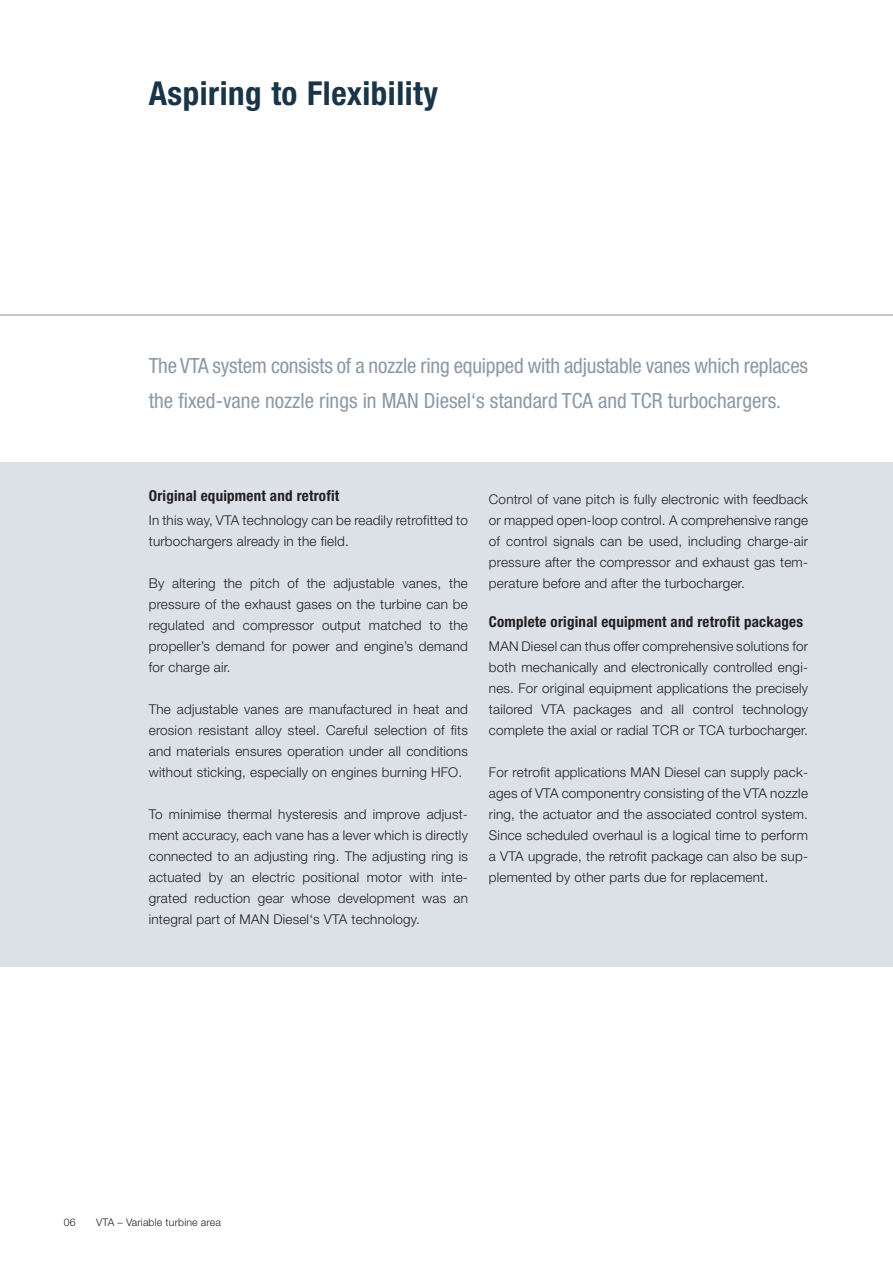
<style>
.page{position:relative;width:893px;height:1263px;background:#fff}
.page>*{position:absolute;margin:0;border:0;box-sizing:border-box;transform-origin:0 0}
.t1{font:700 condensed 33px "Helvetica Neue LT";letter-spacing:.015em;color:#1a3548}
.t2{font:condensed 21px/34.5px "Helvetica Neue LT";letter-spacing:-.01em;color:#8c99a8}
.t3{font:700 condensed 15px "Helvetica Neue LT";letter-spacing:.015em;color:#231f20}
.t4{font:300 13.5px/21px "Helvetica Neue LT";letter-spacing:.015em;color:#231f20;text-align:justify}
.t5{font:300 10.5px "Helvetica Neue LT";letter-spacing:.015em;color:#231f20}
</style>
<div class="page">
<div style="left:1px;top:462px;width:892px;height:504px;background:#dbe1e7"></div>
<hr style="left:1px;top:314px;width:892px;height:2px;background:#8c99a8">
<h1 class="t1" style="left:149px;top:81px;width:291px">Aspiring to Flexibility</h1>
<h2 class="t2" style="left:149px;top:351px;width:661px">The VTA system consists of a nozzle ring equipped with adjustable vanes which replaces the fixed-vane nozzle rings in MAN Diesel‘s standard TCA and TCR turbochargers.</h2>
<p class="t3" style="left:149px;top:490px;width:192px">Original equipment and retrofit</p>
<p class="t4" style="left:149px;top:511px;width:321px">In this way, VTA technology can be readily retrofitted to turbochargers already in the field.</p>
<p class="t4" style="left:149px;top:574px;width:321px">By altering the pitch of the adjustable vanes, the pressure of the exhaust gases on the turbine can be regulated and compressor output matched to the propeller’s demand for power and engine’s demand for charge air.</p>
<p class="t4" style="left:149px;top:700px;width:321px">The adjustable vanes are manufactured in heat and erosion resistant alloy steel. Careful selection of fits and materials ensures operation under all conditions without sticking, especially on engines burning HFO.</p>
<p class="t4" style="left:149px;top:805px;width:321px">To minimise thermal hysteresis and improve adjust&shy;ment accuracy, each vane has a lever which is directly connected to an adjusting ring. The adjusting ring is actuated by an electric positional motor with inte&shy;grated reduction gear whose development was an integral part of MAN Diesel‘s VTA technology.</p>
<p class="t4" style="left:489px;top:490px;width:321px">Control of vane pitch is fully electronic with feedback or mapped open-loop control. A comprehensive range of control signals can be used, including charge-air pressure after the compressor and exhaust gas tem&shy;perature before and after the turbocharger.</p>
<p class="t3" style="left:489px;top:616px;width:316px">Complete original equipment and retrofit packages</p>
<p class="t4" style="left:489px;top:637px;width:321px">MAN Diesel can thus offer comprehensive solutions for both mechanically and electronically controlled engi&shy;nes. For original equipment applications the pre cisely tail ored VTA packages and all control technology complete the axial or radial TCR or TCA turbocharger.</p>
<p class="t4" style="left:489px;top:763px;width:321px">For retrofit applications MAN Diesel can supply pack&shy;ages of VTA componentry consisting of the VTA nozzle ring, the actuator and the associated control system.<br>Since scheduled overhaul is a logical time to perform a VTA upgrade, the retrofit package can also be sup&shy;plemented by other parts due for replacement.</p>
<p class="t5" style="left:64px;top:1219px;width:13px">06</p>
<p class="t5" style="left:96px;top:1219px;width:126px">VTA – Variable turbine area</p>
</div>
